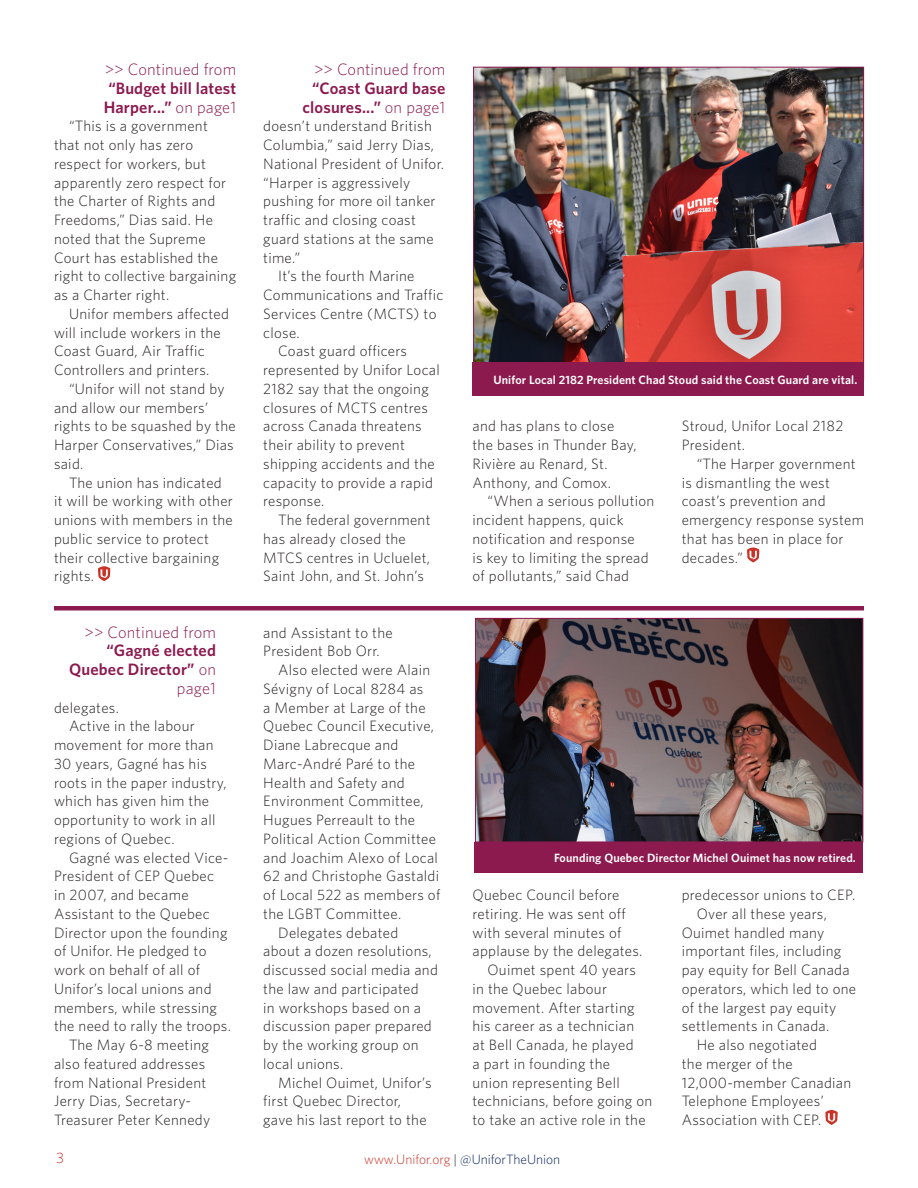
<style>
.page{position:relative;width:918px;height:1188px;background:#fff}
.page>*{position:absolute;margin:0;border:0;box-sizing:border-box;transform-origin:0 0}
.Continued_on{font:600 16.5px/18.8px "Whitney";letter-spacing:.01em;color:#8c1a4f;text-align:right}
.Body_Copy_Indent{font:300 15px/18.8px "Whitney";letter-spacing:.02em;color:#231f20}
.t1{font:300 15px "Whitney";color:#ca3327}
.t2{font:300 13.5px "Whitney";color:#072260}
.Cutline{font:600 12px "Whitney";letter-spacing:.01em;color:#fff}
.s1{font-weight:300}
.s2{color:#ca3327}
.s3{color:#231f20}
</style>
<div class="page">
<hr style="left:54px;top:606px;width:810px;height:4px;background:#8c1a4f">
<svg style="left:98px;top:566px;width:12px;height:15px"></svg>
<img style="left:475px;top:69px;width:387px;height:293px">
<div style="left:472px;top:362px;width:392px;height:34px;background:#8c1a4f"></div>
<img style="left:477px;top:620px;width:384px;height:220px">
<div style="left:475px;top:618px;width:388px;height:224px;border:1px solid #8c1a4f"></div>
<div style="left:475px;top:842px;width:388px;height:31px;background:#8c1a4f"></div>
<svg style="left:747px;top:548px;width:12px;height:15px"></svg>
<svg style="left:825px;top:1110px;width:13px;height:15px"></svg>
<p class="Continued_on" style="left:104px;top:60px;width:134px;text-align:justify"><span class="s1">&gt;&gt; Continued from </span>“Budget bill latest Harper...” <span class="s1">on page1</span></p>
<p class="Continued_on" style="left:302px;top:60px;width:145px"><span class="s1">&gt;&gt; Continued from </span>“Coast Guard base closures...” <span class="s1">on page1</span></p>
<p class="Body_Copy_Indent" style="left:54px;top:116px;width:184px;text-indent:15px">“This is a government that not only has zero respect for workers, but apparently zero respect for the Charter of Rights and<br>Freedoms,” Dias said. He noted that the Supreme<br>Court has established the right to collective bargaining as a Charter right.</p>
<p class="Body_Copy_Indent" style="left:54px;top:304px;width:177px;text-indent:15px">Unifor members affected will include workers in the<br>Coast Guard, Air Traffic<br>Controllers and printers.</p>
<p class="Body_Copy_Indent" style="left:54px;top:379px;width:183px;text-indent:15px">“Unifor will not stand by and allow our members’ rights to be squashed by the<br>Harper Conservatives,” Dias said.</p>
<p class="Body_Copy_Indent" style="left:54px;top:472px;width:180px;text-indent:15px">The union has indicated it will be working with other unions with members in the public service to protect their collective bargaining rights.</p>
<p class="Body_Copy_Indent" style="left:263px;top:116px;width:182px">doesn’t understand British<br>Columbia,” said Jerry Dias,<br>National President of Unifor. “Harper is aggressively pushing for more oil tanker traffic and closing coast guard stations at the same time.”</p>
<p class="Body_Copy_Indent" style="left:263px;top:266px;width:182px;text-indent:15px">It’s the fourth Marine<br>Communications and Traffic<br>Services Centre (MCTS) to close.</p>
<p class="Body_Copy_Indent" style="left:263px;top:341px;width:178px;text-indent:15px">Coast guard officers represented by Unifor Local<br>2182 say that the ongoing closures of MCTS centres across Canada threatens their ability to prevent shipping accidents and the capacity to provide a rapid response.</p>
<p class="Body_Copy_Indent" style="left:263px;top:510px;width:169px;text-indent:15px">The federal government has already closed the<br>MTCS centres in Ucluelet,<br>Saint John, and St. John’s</p>
<p class="Continued_on" style="left:69px;top:622px;width:148px"><span class="s1">&gt;&gt; Continued from </span>“Gagné elected<br>Quebec Director” <span class="s1">on page1</span></p>
<p class="Body_Copy_Indent" style="left:54px;top:697px;width:66px">delegates.</p>
<p class="Body_Copy_Indent" style="left:54px;top:716px;width:174px;text-indent:15px">Active in the labour movement for more than<br>30 years, Gagné has his roots in the paper industry, which has given him the opportunity to work in all regions of Quebec.</p>
<p class="Body_Copy_Indent" style="left:54px;top:847px;width:178px;text-indent:15px">Gagné was elected Vice-<br>President of CEP Quebec<br>in 2007, and became<br>Assistant to the Quebec<br>Director upon the founding of Unifor. He pledged to work on behalf of all of<br>Unifor’s local unions and members, while stressing the need to rally the troops.</p>
<p class="Body_Copy_Indent" style="left:54px;top:1035px;width:158px;text-indent:15px">The May 6-8 meeting also featured addresses from National President<br>Jerry Dias, Secretary-<br>Treasurer Peter Kennedy</p>
<p class="Body_Copy_Indent" style="left:263px;top:622px;width:131px">and Assistant to the<br>President Bob Orr.</p>
<p class="Body_Copy_Indent" style="left:263px;top:660px;width:179px;text-indent:15px">Also elected were Alain<br>Sévigny of Local 8284 as<br>a Member at Large of the<br>Quebec Council Executive,<br>Diane Labrecque and<br>Marc-André Paré to the<br>Health and Safety and<br>Environment Committee,<br>Hugues Perreault to the<br>Political Action Committee and Joachim Alexo of Local<br>62 and Christophe Gastaldi of Local 522 as members of the LGBT Committee.</p>
<p class="Body_Copy_Indent" style="left:263px;top:922px;width:176px;text-indent:15px">Delegates debated about a dozen resolutions, discussed social media and the law and participated<br>in workshops based on a discussion paper prepared by the working group on local unions.</p>
<p class="Body_Copy_Indent" style="left:263px;top:1072px;width:170px;text-indent:15px">Michel Ouimet, Unifor’s first Quebec Director, gave his last report to the</p>
<p class="Cutline" style="left:493px;top:372px;width:365px">Unifor Local 2182 President Chad Stoud said the Coast Guard are vital.</p>
<p class="Body_Copy_Indent" style="left:472px;top:416px;width:166px">and has plans to close the bases in Thunder Bay,<br>Rivière au Renard, St.<br>Anthony, and Comox.</p>
<p class="Body_Copy_Indent" style="left:472px;top:491px;width:183px;text-indent:15px">“When a serious pollution incident happens, quick notification and response<br>is key to limiting the spread of pollutants,” said Chad</p>
<p class="Body_Copy_Indent" style="left:682px;top:416px;width:163px">Stroud, Unifor Local 2182<br>President.</p>
<p class="Body_Copy_Indent" style="left:682px;top:454px;width:184px;text-indent:15px">“The Harper government is dismantling the west coast’s prevention and emergency response system that has been in place for decades.”</p>
<p class="Cutline" style="left:554px;top:850px;width:303px">Founding Quebec Director Michel Ouimet has now retired.</p>
<p class="Body_Copy_Indent" style="left:472px;top:885px;width:172px">Quebec Council before retiring. He was sent off with several minutes of applause by the delegates.</p>
<p class="Body_Copy_Indent" style="left:472px;top:960px;width:181px;text-indent:15px">Ouimet spent 40 years<br>in the Quebec labour movement. After starting his career as a technician<br>at Bell Canada, he played<br>a part in founding the<br>union representing Bell technicians, before going on to take an active role in the</p>
<p class="Body_Copy_Indent" style="left:682px;top:885px;width:175px">predecessor unions to CEP.</p>
<p class="Body_Copy_Indent" style="left:682px;top:904px;width:176px;text-indent:15px">Over all these years,<br>Ouimet handled many important files, including pay equity for Bell Canada operators, which led to one of the largest pay equity settlements in Canada.</p>
<p class="Body_Copy_Indent" style="left:682px;top:1035px;width:171px;text-indent:15px">He also negotiated<br>the merger of the<br>12,000-member Canadian<br>Telephone Employees’<br>Association with CEP.</p>
<p class="t1" style="left:56px;top:1147px;width:9px">3</p>
<p class="t2" style="left:364px;top:1151px;width:198px"><span class="s2">www.Unifor.org</span> <span class="s3">|</span> @UniforTheUnion</p>
</div>
